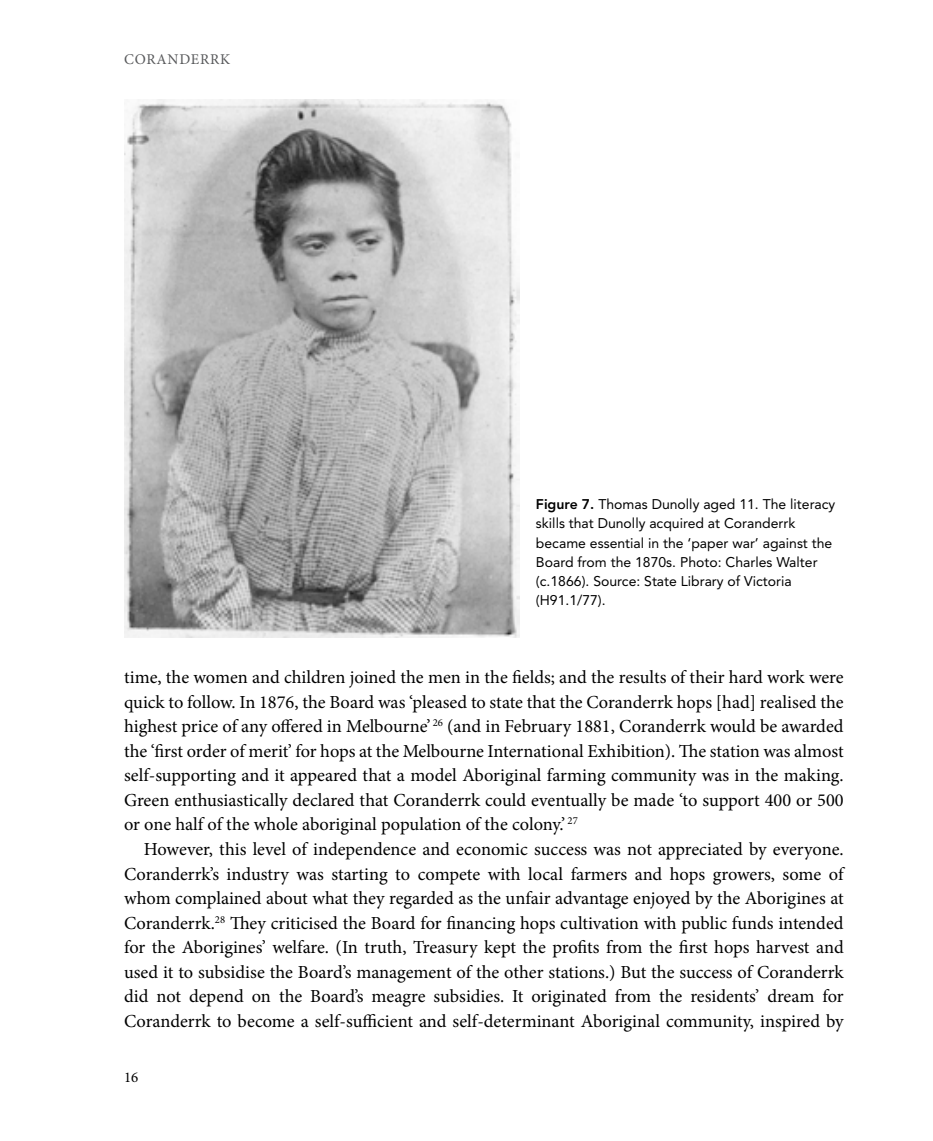
<style>
.page{position:relative;width:933px;height:1141px;background:#fff}
.page>*{position:absolute;margin:0;border:0;box-sizing:border-box;transform-origin:0 0}
.t1{font:18.38px/24.5px "Minion Pro";color:#000;text-align:justify}
.t2{font:14.88px "Minion Pro";letter-spacing:.05em;color:#58595b}
.t3{font:14.88px "Minion Pro";color:#000}
.t4{font:14px/19.2px "Avenir LT Std";color:#000}
.s1{font-weight:800}
</style>
<div class="page">
<img style="left:124px;top:99px;width:395px;height:538px">
<p class="t2" style="left:124px;top:50px;width:108px">CORANDERRK</p>
<p class="t4" style="left:536px;top:495px;width:301px"><span class="s1">Figure 7.</span> Thomas Dunolly aged 11. The literacy skills that Dunolly acquired at Coranderrk became essential in the ‘paper war’ against the Board from the 1870s. Photo: Charles Walter (c.1866). Source: State Library of Victoria (H91.1/77).</p>
<p class="t1" style="left:124px;top:665px;width:721px">time, the women and children joined the men in the fields; and the results of their hard work were quick to follow. In 1876, the Board was ‘pleased to state that the Coranderrk hops [had] realised the highest price of any offered in Melbourne’ <sup>26</sup> (and in February 1881, Coranderrk would be awarded the ‘first order of merit’ for hops at the Melbourne International Exhibition). The station was almost self-supporting and it appeared that a model Aboriginal farming community was in the making.<br>Green enthusiastically declared that Coranderrk could eventually be made ‘to support 400 or 500 or one half of the whole aboriginal population of the colony.’ <sup>27</sup></p>
<p class="t1" style="left:124px;top:837px;width:721px;text-indent:20px">However, this level of independence and economic success was not appreciated by everyone.<br>Coranderrk’s industry was starting to compete with local farmers and hops growers, some of whom complained about what they regarded as the unfair advantage enjoyed by the Aborigines at Coranderrk.<sup>28</sup> They criticised the Board for financing hops cultivation with public funds intended for the Aborigines’ welfare. (In truth, Treasury kept the profits from the first hops harvest and used it to subsidise the Board’s management of the other stations.) But the success of Coranderrk did not depend on the Board’s meagre subsidies. It originated from the residents’ dream for Coranderrk to become a self-sufficient and self-determinant Aboriginal community, inspired by</p>
<p class="t3" style="left:124px;top:1068px;width:16px">16</p>
</div>
